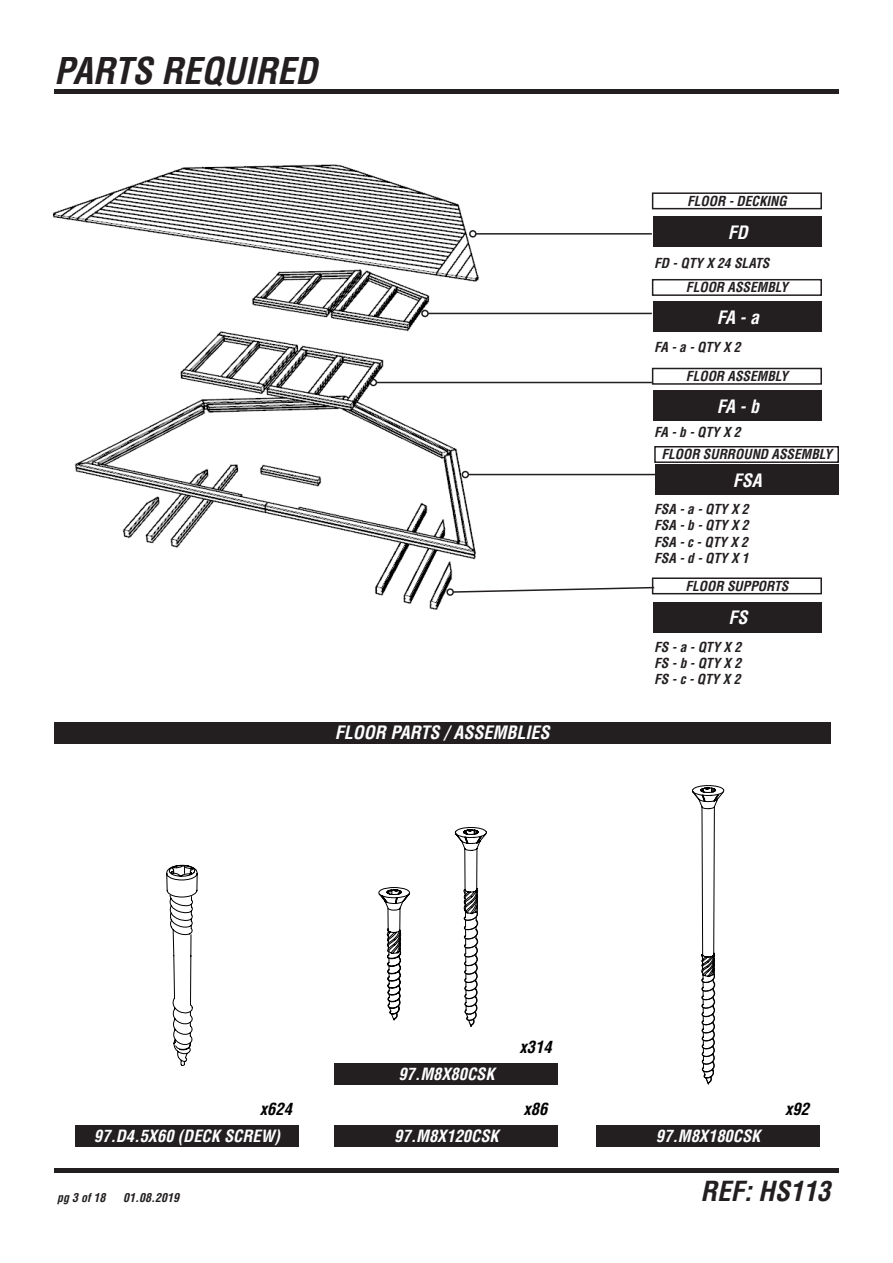
<style>
.page{position:relative;width:893px;height:1263px;background:#fff}
.page>*{position:absolute;margin:0;border:0;box-sizing:border-box;transform-origin:0 0}
.t1{font:italic 700 condensed 36px "Helvetica LT Std";color:#231f20}
.t2{font:italic 700 condensed 27px "Helvetica LT Std";color:#231f20}
.t3{font:italic 700 condensed 18px "Helvetica LT Std";color:#fff}
.t4{font:italic 700 condensed 16.5px "Helvetica LT Std";color:#fff}
.t5{font:italic 700 condensed 16.5px "Helvetica LT Std";color:#000}
.t6{font:italic 700 condensed 13.5px/16.2px "Helvetica LT Std";color:#231f20;text-align:justify}
.t7{font:italic 700 condensed 12px "Helvetica LT Std";color:#231f20}
</style>
<div class="page">
<div style="left:54px;top:1168px;width:785px;height:5px;background:#231f20"></div>
<div style="left:54px;top:89px;width:785px;height:5px;background:#231f20"></div>
<div style="left:54px;top:722px;width:776px;height:22px;background:#231f20"></div>
<div style="left:335px;top:1126px;width:223px;height:21px;background:#231f20"></div>
<div style="left:335px;top:1063px;width:223px;height:21px;background:#231f20"></div>
<div style="left:596px;top:1126px;width:224px;height:21px;background:#231f20"></div>
<div style="left:75px;top:1126px;width:224px;height:21px;background:#231f20"></div>
<svg style="left:362px;top:887px;width:49px;height:198px"></svg>
<svg style="left:454px;top:827px;width:33px;height:200px"></svg>
<svg style="left:692px;top:785px;width:33px;height:300px"></svg>
<svg style="left:166px;top:864px;width:32px;height:202px"></svg>
<img style="left:52px;top:164px;width:445px;height:446px">
<div style="left:652px;top:192px;width:170px;height:17px;border:2px solid #231f20"></div>
<div style="left:653px;top:217px;width:169px;height:30px;background:#231f20"></div>
<div style="left:654px;top:446px;width:185px;height:17px;border:2px solid #231f20"></div>
<div style="left:655px;top:465px;width:184px;height:30px;background:#231f20"></div>
<div style="left:652px;top:577px;width:170px;height:17px;border:2px solid #231f20"></div>
<div style="left:653px;top:602px;width:169px;height:30px;background:#231f20"></div>
<div style="left:652px;top:279px;width:170px;height:17px;border:2px solid #231f20"></div>
<div style="left:653px;top:302px;width:169px;height:30px;background:#231f20"></div>
<div style="left:652px;top:368px;width:170px;height:17px;border:2px solid #231f20"></div>
<div style="left:653px;top:391px;width:169px;height:30px;background:#231f20"></div>
<hr style="left:476px;top:233px;width:176px;height:2px;background:#231f20">
<div style="left:469px;top:230px;width:8px;height:8px;border:2px solid #231f20;border-radius:50%"></div>
<hr style="left:428px;top:313px;width:224px;height:1px;background:#231f20">
<div style="left:421px;top:310px;width:8px;height:7px;border:2px solid #231f20;border-radius:50%"></div>
<hr style="left:376px;top:382px;width:276px;height:1px;background:#231f20">
<div style="left:370px;top:379px;width:7px;height:7px;border:2px solid #231f20;border-radius:50%"></div>
<hr style="left:468px;top:474px;width:193px;height:1px;background:#231f20">
<div style="left:462px;top:471px;width:7px;height:7px;border:2px solid #231f20;border-radius:50%"></div>
<svg style="left:452px;top:586px;width:204px;height:7px"></svg>
<div style="left:446px;top:588px;width:8px;height:8px;border:2px solid #231f20;border-radius:50%"></div>
<h1 class="t1" style="left:54px;top:57px;width:265px">PARTS REQUIRED</h1>
<h3 class="t3" style="left:335px;top:725px;width:216px">FLOOR PARTS / ASSEMBLIES</h3>
<p class="t6" style="left:687px;top:194px;width:101px">FLOOR - DECKING</p>
<h3 class="t3" style="left:728px;top:225px;width:21px">FD</h3>
<p class="t6" style="left:654px;top:256px;width:117px">FD - QTY X 24 SLATS</p>
<p class="t6" style="left:686px;top:280px;width:103px">FLOOR ASSEMBLY</p>
<h3 class="t3" style="left:717px;top:310px;width:44px">FA - a</h3>
<p class="t6" style="left:654px;top:340px;width:88px">FA - a - QTY X 2</p>
<p class="t6" style="left:686px;top:369px;width:103px">FLOOR ASSEMBLY</p>
<h3 class="t3" style="left:717px;top:399px;width:44px">FA - b</h3>
<p class="t6" style="left:654px;top:425px;width:88px">FA - b - QTY X 2</p>
<p class="t6" style="left:661px;top:447px;width:172px">FLOOR SURROUND ASSEMBLY</p>
<h3 class="t3" style="left:733px;top:473px;width:31px">FSA</h3>
<p class="t6" style="left:654px;top:502px;width:96px">FSA - a - QTY X 2<br>FSA - b - QTY X 2<br>FSA - c - QTY X 2<br>FSA - d - QTY X 1</p>
<p class="t6" style="left:685px;top:579px;width:104px">FLOOR SUPPORTS</p>
<h3 class="t3" style="left:728px;top:611px;width:21px">FS</h3>
<p class="t6" style="left:654px;top:640px;width:89px">FS - a - QTY X 2<br>FS - b - QTY X 2<br>FS - c - QTY X 2</p>
<p class="t5" style="left:260px;top:1102px;width:34px">x624</p>
<p class="t4" style="left:94px;top:1130px;width:188px">97.D4.5X60 (DECK SCREW)</p>
<p class="t7" style="left:57px;top:1193px;width:50px">pg 3 of 18</p>
<p class="t7" style="left:123px;top:1191px;width:57px">01.08.2019</p>
<p class="t4" style="left:398px;top:1067px;width:98px">97.M8X80CSK</p>
<p class="t4" style="left:394px;top:1130px;width:106px">97.M8X120CSK</p>
<p class="t5" style="left:519px;top:1040px;width:34px">x314</p>
<p class="t5" style="left:524px;top:1103px;width:25px">x86</p>
<p class="t4" style="left:656px;top:1130px;width:106px">97.M8X180CSK</p>
<p class="t5" style="left:785px;top:1103px;width:25px">x92</p>
<h2 class="t2" style="left:700px;top:1175px;width:131px">REF: HS113</h2>
</div>
